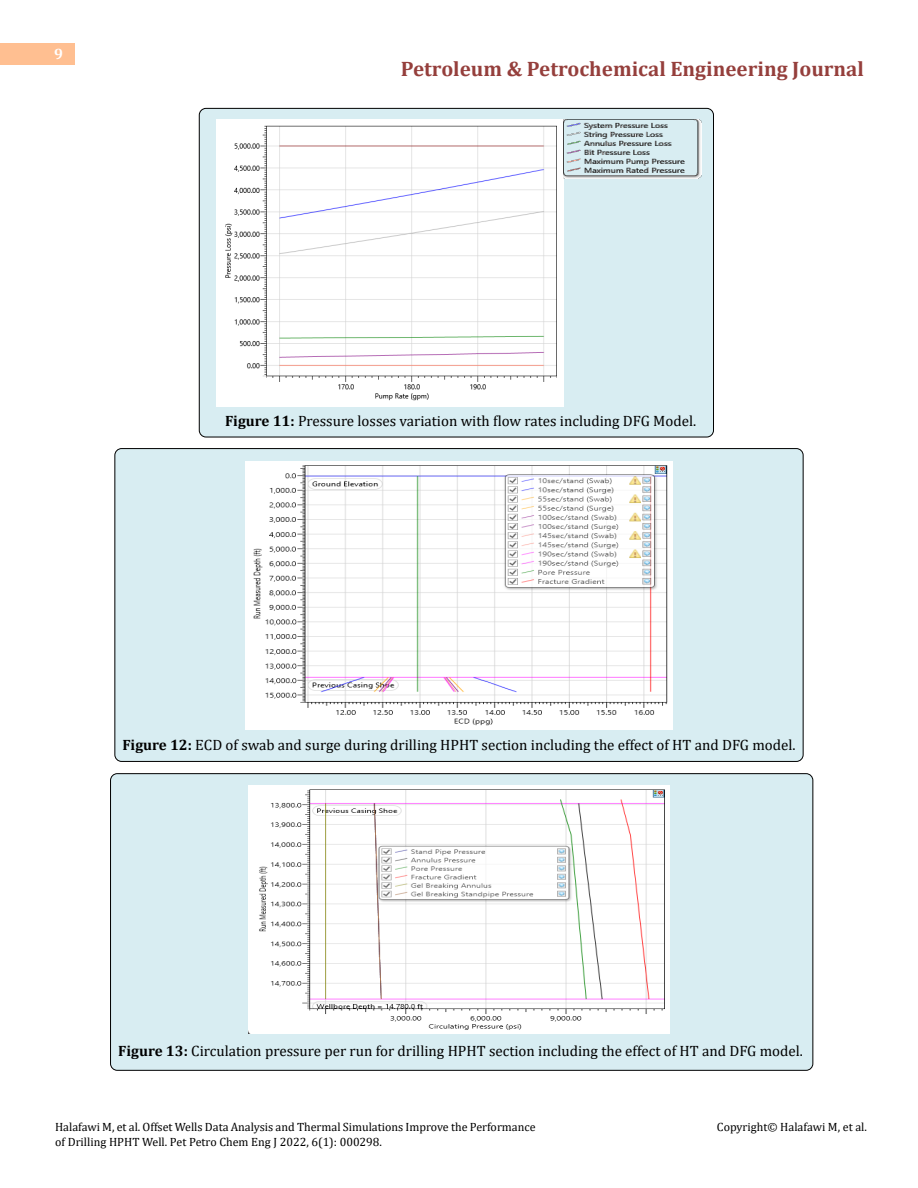
<style>
.page{position:relative;width:918px;height:1188px;background:#fff}
.page>*{position:absolute;margin:0;border:0;box-sizing:border-box;transform-origin:0 0}
.t1{font:700 21px "Cambria";color:#953f3c}
.t2{font:15px "Cambria";color:#000}
.t3{font:700 15px "Cambria";color:#fff}
.t4{font:12px/14.4px "Cambria";color:#000}
.s1{font-weight:700}
</style>
<div class="page">
<div style="left:0;top:43px;width:75px;height:21px;background:#ffbf91"></div>
<div style="left:111px;top:774px;width:702px;height:296px;background:#d8edf2;border-radius:7px"></div>
<div style="left:115px;top:449px;width:688px;height:312px;background:#d8edf2;border-radius:7px"></div>
<div style="left:199px;top:108px;width:515px;height:329px;background:#d8edf2;border-radius:7px"></div>
<img style="left:216px;top:120px;width:347px;height:287px">
<img style="left:563px;top:120px;width:139px;height:59px">
<img style="left:245px;top:462px;width:428px;height:268px">
<img style="left:248px;top:786px;width:422px;height:247px">
<p class="t3" style="left:54px;top:44px;width:10px">9</p>
<h1 class="t1" style="left:401px;top:54px;width:465px">Petroleum &amp; Petrochemical Engineering Journal</h1>
<p class="t2" style="left:225px;top:412px;width:473px"><span class="s1">Figure 11:</span> Pressure losses variation with flow rates including DFG Model.</p>
<p class="t2" style="left:122px;top:736px;width:675px"><span class="s1">Figure 12:</span> ECD of swab and surge during drilling HPHT section including the effect of HT and DFG model.</p>
<p class="t2" style="left:118px;top:1042px;width:686px"><span class="s1">Figure 13:</span> Circulation pressure per run for drilling HPHT section including the effect of HT and DFG model.</p>
<p class="t4" style="left:55px;top:1120px;width:482px">Halafawi M, et al. Offset Wells Data Analysis and Thermal Simulations Improve the Performance of Drilling HPHT Well. Pet Petro Chem Eng J 2022, 6(1): 000298.</p>
<p class="t4" style="left:717px;top:1120px;width:152px">Copyright© Halafawi M, et al.</p>
</div>
